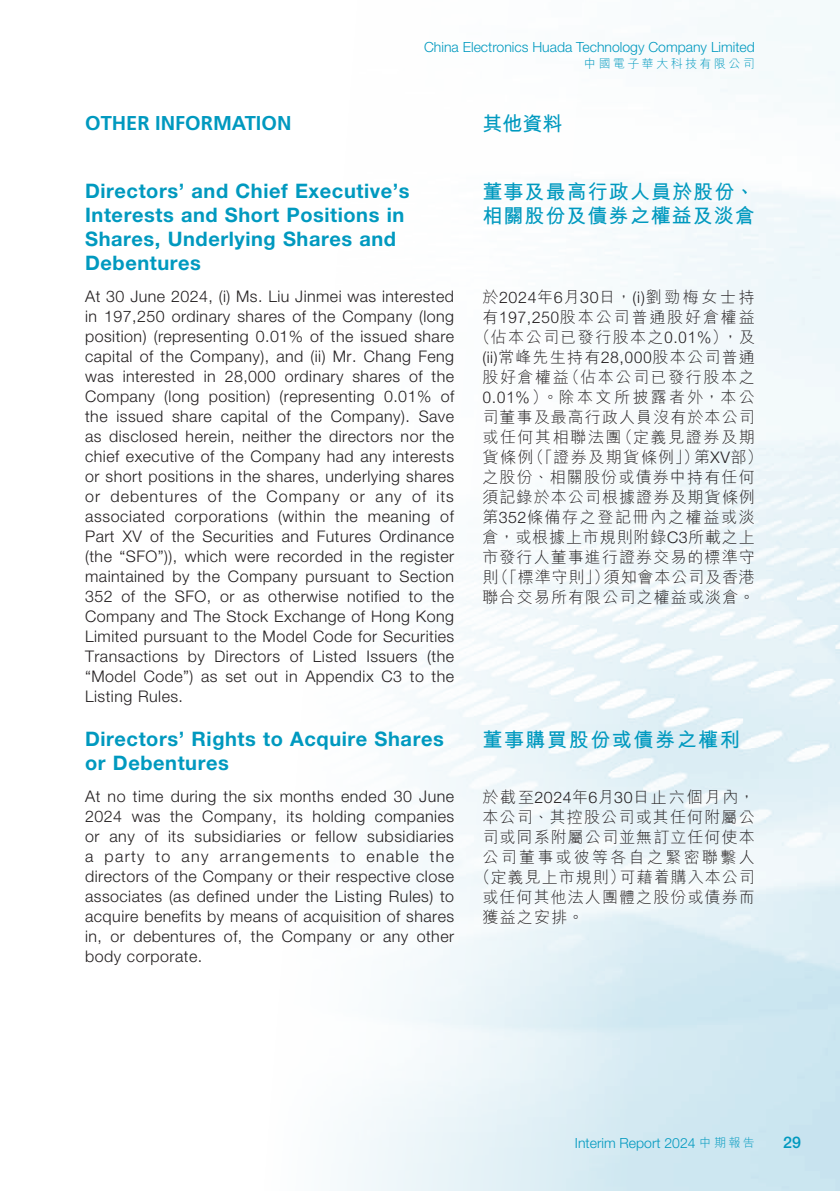
<style>
.page{position:relative;width:840px;height:1191px;background:#fff}
.page>*{position:absolute;margin:0;border:0;box-sizing:border-box;transform-origin:0 0}
.t1{font:700 20px/24px "Helvetica Neue LT Std";letter-spacing:.03em;color:#0099bf}
.t2{font:700 20px/24px "M Hei HK";letter-spacing:.055em;color:#0099bf}
.t3{font:700 20px "Frutiger LT Std";color:#0099bf}
.t4{font:700 20px "M Hei HK";letter-spacing:.08em;color:#0099bf}
.t5{font:300 16px/20px "Helvetica Neue LT Std";letter-spacing:.03em;color:#231f20;text-align:justify}
.t6{font:300 16px/20px "M Hei HK";letter-spacing:.075em;color:#231f20;text-align:center}
.t7{font:300 16px "M Hei HK";letter-spacing:.115em;color:#231f20}
.t8{font:300 16px "M Hei HK";letter-spacing:.145em;color:#231f20}
.t9{font:500 16px "Helvetica Neue LT Std";color:#0099bf}
.t10{font:300 14px "Helvetica Neue LT Std";color:#0099bf}
.t11{font:300 12px "M Hei HK";letter-spacing:.2em;color:#0099bf}
.s1{font-family:"Helvetica Neue LT Std"}
.s2{font-family:"M Hei HK";font-size:12px}
</style>
<div class="page">
<p class="t10" style="left:424px;top:39px;width:332px">China Electronics Huada Technology Company Limited</p>
<p class="t11" style="left:584px;top:56px;width:172px">中國電子華大科技有限公司</p>
<p class="t3" style="left:85px;top:111px;width:208px">OTHER INFORMATION</p>
<p class="t2" style="left:482px;top:110px;width:81px">其他資料</p>
<p class="t1" style="left:85px;top:178px;width:326px">Directors’ and Chief Executive’s<br>Interests and Short Positions in<br>Shares, Underlying Shares and<br>Debentures</p>
<p class="t5" style="left:85px;top:286px;width:370px">At 30 June 2024, (i) Ms. Liu Jinmei was interested in 197,250 ordinary shares of the Company (long position) (representing 0.01% of the issued share capital of the Company), and (ii) Mr. Chang Feng was interested in 28,000 ordinary shares of the Company (long position) (representing 0.01% of the issued share capital of the Company). Save as disclosed herein, neither the directors nor the chief executive of the Company had any interests or short positions in the shares, underlying shares or debentures of the Company or any of its associated corporations (within the meaning of Part XV of the Securities and Futures Ordinance (the “SFO”)), which were recorded in the register maintained by the Company pursuant to Section 352 of the SFO, or as otherwise notified to the Company and The Stock Exchange of Hong Kong Limited pursuant to the Model Code for Securities Transactions by Directors of Listed Issuers (the “Model Code”) as set out in Appendix C3 to the Listing Rules.</p>
<p class="t1" style="left:85px;top:726px;width:360px">Directors’ Rights to Acquire Shares or Debentures</p>
<p class="t5" style="left:85px;top:785px;width:370px">At no time during the six months ended 30 June 2024 was the Company, its holding companies or any of its subsidiaries or fellow subsidiaries a party to any arrangements to enable the directors of the Company or their respective close associates (as defined under the Listing Rules) to acquire benefits by means of acquisition of shares in, or debentures of, the Company or any other body corporate.</p>
<p class="t2" style="left:482px;top:178px;width:274px">董事及最高行政人員於股份、相關股份及債券之權益及淡倉</p>
<p class="t6" style="left:474px;top:287px;width:290px">於<span class="s1">2024</span>年<span class="s1">6</span>月<span class="s1">30</span>日，<span class="s1">(i)</span>劉勁梅女士持有197,250股本公司普通股好倉權益（佔本公司已發行股本之0.01%），及<span class="s1">(ii)</span>常峰先生持有28,000股本公司普通股好倉權益（佔本公司已發行股本之<br>0.01%）。除本文所披露者外，本公司董事及最高行政人員沒有於本公司或任何其相聯法團（定義見證券及期貨條例（「證券及期貨條例」）第<span class="s1">XV</span>部）之股份、相關股份或債券中持有任何須記錄於本公司根據證券及期貨條例第<span class="s1">352</span>條備存之登記冊內之權益或淡倉，或根據上市規則附錄<span class="s1">C3</span>所載之上市發行人董事進行證券交易的標準守則（「標準守則」）須知會本公司及香港聯合交易所有限公司之權益或淡倉。</p>
<p class="t4" style="left:482px;top:725px;width:259px">董事購買股份或債券之權利</p>
<p class="t7" style="left:482px;top:785px;width:274px">於截至<span class="s1">2024</span>年<span class="s1">6</span>月<span class="s1">30</span>日止六個月內，</p>
<p class="t6" style="left:482px;top:806px;width:274px">本公司、其控股公司或其任何附屬公</p>
<p class="t6" style="left:482px;top:826px;width:274px">司或同系附屬公司並無訂立任何使本</p>
<p class="t8" style="left:482px;top:845px;width:274px">公司董事或彼等各自之緊密聯繫人</p>
<p class="t6" style="left:474px;top:866px;width:282px">（定義見上市規則）可藉着購入本公司</p>
<p class="t6" style="left:482px;top:886px;width:274px">或任何其他法人團體之股份或債券而</p>
<p class="t6" style="left:482px;top:906px;width:103px">獲益之安排。</p>
<p class="t10" style="left:574px;top:1134px;width:181px">Interim Report 2024 <span class="s2">中期報告</span></p>
<p class="t9" style="left:782px;top:1132px;width:19px">29</p>
</div>
